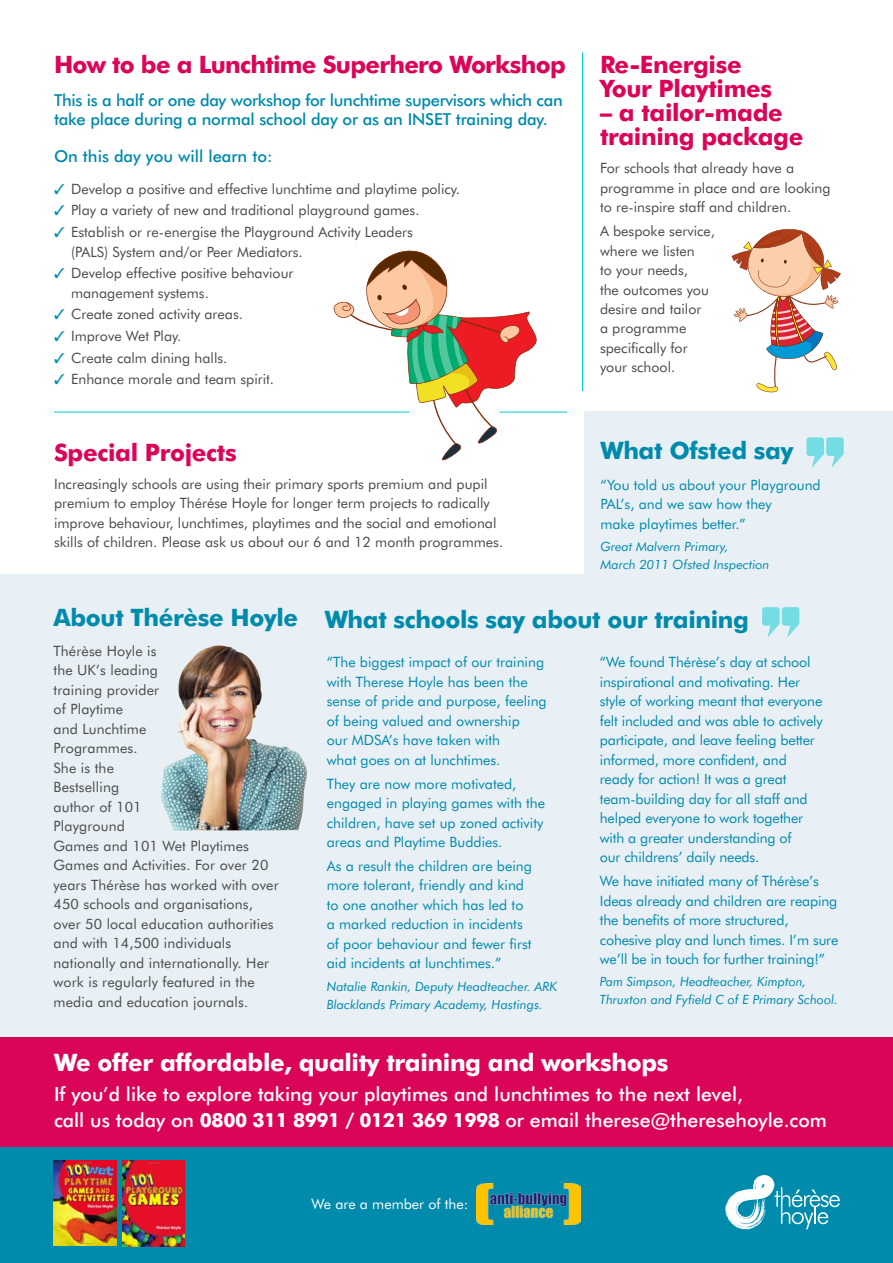
<style>
.page{position:relative;width:893px;height:1263px;background:#fff}
.page>*{position:absolute;margin:0;border:0;box-sizing:border-box;transform-origin:0 0}
.t1{font:700 24px/24px "Futura BT";letter-spacing:-.015em;color:#da0559}
.t2{font:700 24px "Futura BT";letter-spacing:-.015em;color:#008aac}
.t3{font:700 24px "Futura BT";letter-spacing:-.015em;color:#fff}
.t4{font:500 19.5px/25.5px "Futura BT";color:#fff}
.t5{font:500 16.5px/19.5px "Futura BT";letter-spacing:-.01em;color:#008aac}
.t6{font:14.25px/19.5px "Futura BT";color:#4b4b4a}
.t7{font:14.25px/19.5px "Futura BT";color:#008aac}
.t8{font:14.25px "Futura BT";color:#fff}
.t9{font:italic 12.75px/18px "Futura BT";color:#008aac}
.s1{color:#0091b0}
.s2{font-weight:700}
</style>
<div class="page">
<div style="left:0;top:411px;width:893px;height:627px;background:#e8f0f5"></div>
<div style="left:0;top:406px;width:584px;height:168px;background:#fff"></div>
<div style="left:0;top:1147px;width:893px;height:116px;background:#008aac"></div>
<div style="left:0;top:1037px;width:893px;height:110px;background:#da0559"></div>
<svg style="left:725px;top:1175px;width:115px;height:55px"></svg>
<svg style="left:731px;top:229px;width:110px;height:164px"></svg>
<hr style="left:582px;top:52px;width:1px;height:339px;background:#00cad4">
<hr style="left:54px;top:412px;width:356px;height:1px;background:#00cad4">
<hr style="left:500px;top:412px;width:67px;height:1px;background:#00cad4">
<svg style="left:806px;top:437px;width:38px;height:31px"></svg>
<img style="left:476px;top:1183px;width:105px;height:41px">
<img style="left:54px;top:1160px;width:63px;height:86px">
<img style="left:122px;top:1160px;width:63px;height:86px">
<svg style="left:762px;top:607px;width:37px;height:31px"></svg>
<img style="left:161px;top:645px;width:146px;height:185px">
<svg style="left:332px;top:250px;width:209px;height:211px"></svg>
<h1 class="t1" style="left:54px;top:53px;width:513px">How to be a Lunchtime Superhero Workshop</h1>
<p class="t5" style="left:54px;top:90px;width:510px">This is a half or one day workshop for lunchtime supervisors which can take place during a normal school day or as an INSET training day.</p>
<p class="t5" style="left:54px;top:146px;width:220px">On this day you will learn to:</p>
<p class="t6" style="left:54px;top:179px;width:408px"><span class="s1">✓</span> Develop a positive and effective lunchtime and playtime policy.</p>
<p class="t6" style="left:54px;top:200px;width:367px"><span class="s1">✓</span> Play a variety of new and traditional playground games.</p>
<p class="t6" style="left:71px;top:222px;width:343px;text-indent:-17px"><span class="s1">✓</span> Establish or re-energise the Playground Activity Leaders (PALS) System and/or Peer Mediators.</p>
<p class="t6" style="left:71px;top:263px;width:224px;text-indent:-17px"><span class="s1">✓</span> Develop effective positive behaviour management systems.</p>
<p class="t6" style="left:54px;top:304px;width:191px"><span class="s1">✓</span> Create zoned activity areas.</p>
<p class="t6" style="left:54px;top:326px;width:129px"><span class="s1">✓</span> Improve Wet Play.</p>
<p class="t6" style="left:54px;top:348px;width:175px"><span class="s1">✓</span> Create calm dining halls.</p>
<p class="t6" style="left:54px;top:369px;width:222px"><span class="s1">✓</span> Enhance morale and team spirit.</p>
<h1 class="t1" style="left:600px;top:53px;width:174px">Re-Energise<br>Your Playtimes</h1>
<h1 class="t1" style="left:600px;top:101px;width:205px">– a tailor-made training package</h1>
<p class="t6" style="left:600px;top:158px;width:232px">For schools that already have a programme in place and are looking to re-inspire staff and children.</p>
<p class="t6" style="left:600px;top:221px;width:117px">A bespoke service, where we listen<br>to your needs,<br>the outcomes you desire and tailor<br>a programme specifically for your school.</p>
<h1 class="t2" style="left:600px;top:435px;width:195px">What Ofsted say</h1>
<h1 class="t1" style="left:54px;top:440px;width:184px">Special Projects</h1>
<p class="t6" style="left:54px;top:474px;width:451px">Increasingly schools are using their primary sports premium and pupil premium to employ Thérése Hoyle for longer term projects to radically improve behaviour, lunchtimes, playtimes and the social and emotional skills of children. Please ask us about our 6 and 12 month programmes.</p>
<p class="t7" style="left:600px;top:475px;width:222px">“You told us about your Playground<br>PAL’s, and we saw how they<br>make playtimes better.”</p>
<p class="t9" style="left:600px;top:537px;width:171px">Great Malvern Primary,<br>March 2011 Ofsted Inspection</p>
<h1 class="t2" style="left:54px;top:603px;width:246px">About Thérèse Hoyle</h1>
<p class="t6" style="left:54px;top:641px;width:227px">Thérèse Hoyle is<br>the UK’s leading<br>training provider<br>of Playtime<br>and Lunchtime<br>Programmes.<br>She is the<br>Bestselling<br>author of 101<br>Playground<br>Games and 101 Wet Playtimes<br>Games and Activities. For over 20 years Thérèse has worked with over<br>450 schools and organisations, over 50 local education authorities and with 14,500 individuals nationally and internationally. Her work is regularly featured in the media and education journals.</p>
<h1 class="t2" style="left:325px;top:605px;width:426px">What schools say about our training</h1>
<p class="t7" style="left:327px;top:652px;width:221px">“The biggest impact of our training with Therese Hoyle has been the sense of pride and purpose, feeling of being valued and ownership<br>our MDSA’s have taken with<br>what goes on at lunchtimes.</p>
<p class="t7" style="left:327px;top:774px;width:220px">They are now more motivated, engaged in playing games with the children, have set up zoned activity areas and Playtime Buddies.</p>
<p class="t7" style="left:327px;top:856px;width:207px">As a result the children are being more tolerant, friendly and kind to one another which has led to a marked reduction in incidents of poor behaviour and fewer first aid incidents at lunchtimes.”</p>
<p class="t9" style="left:327px;top:977px;width:232px">Natalie Rankin, Deputy Headteacher. ARK<br>Blacklands Primary Academy, Hastings.</p>
<p class="t7" style="left:600px;top:652px;width:225px">“We found Thérèse’s day at school inspirational and motivating. Her style of working meant that everyone felt included and was able to actively participate, and leave feeling better informed, more confident, and ready for action! It was a great team-building day for all staff and helped everyone to work together with a greater understanding of<br>our childrens’ daily needs.</p>
<p class="t7" style="left:600px;top:871px;width:240px">We have initiated many of Thérèse’s Ideas already and children are reaping the benefits of more structured, cohesive play and lunch times. I’m sure we’ll be in touch for further training!”</p>
<p class="t9" style="left:600px;top:973px;width:239px">Pam Simpson, Headteacher, Kimpton,<br>Thruxton and Fyfield C of E Primary School.</p>
<h1 class="t3" style="left:54px;top:1047px;width:616px">We offer affordable, quality training and workshops</h1>
<h2 class="t4" style="left:54px;top:1081px;width:774px">If you’d like to explore taking your playtimes and lunchtimes to the next level,<br>call us today on <span class="s2">0800 311 8991 / 0121 369 1998</span> or email therese@theresehoyle.com</h2>
<p class="t8" style="left:312px;top:1195px;width:158px">We are a member of the:</p>
</div>
